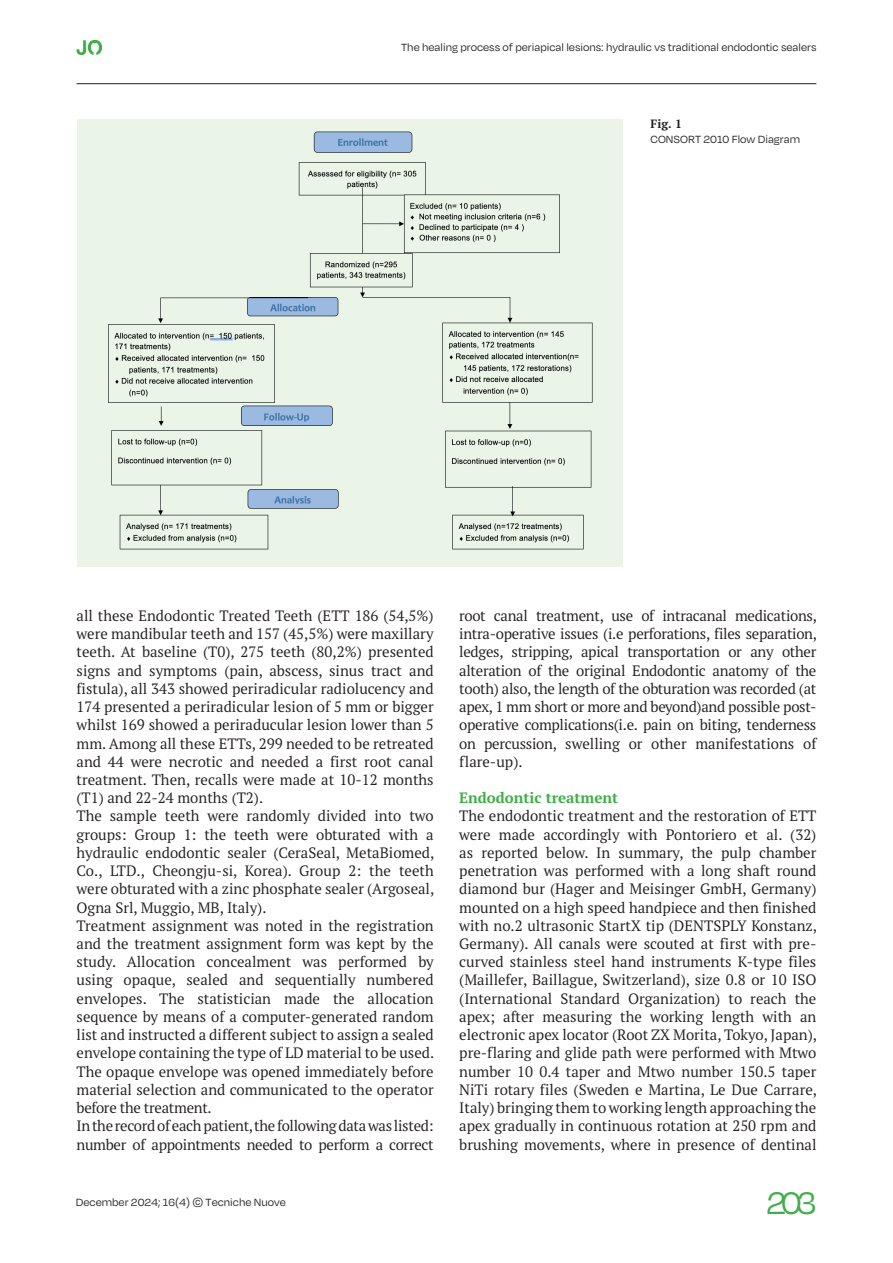
<style>
.page{position:relative;width:893px;height:1263px;background:#fff}
.page>*{position:absolute;margin:0;border:0;box-sizing:border-box;transform-origin:0 0}
.t1{font:36px "Degular";color:#40ae49}
.t2{font:15px/18.3px "PT Serif Pro";color:#231f20;text-align:justify}
.t3{font:700 15px "PT Serif Pro";color:#40ae49}
.t4{font:12px "Degular";color:#231f20}
.t5{font:700 12px "PT Serif Pro";color:#231f20}
</style>
<div class="page">
<hr style="left:77px;top:83px;width:739px;height:1px;background:#231f20">
<svg style="left:77px;top:40px;width:25px;height:15px"></svg>
<div style="left:77px;top:119px;width:545px;height:447px;background:#eaf4e7"></div>
<img style="left:108px;top:131px;width:485px;height:419px">
<p class="t4" style="left:401px;top:41px;width:417px">The healing process of periapical lesions: hydraulic vs traditional endodontic sealers</p>
<p class="t5" style="left:651px;top:116px;width:33px">Fig. 1</p>
<p class="t4" style="left:651px;top:132px;width:151px">CONSORT 2010 Flow Diagram</p>
<p class="t2" style="left:77px;top:606px;width:359px;text-align:left">all these Endodontic Treated Teeth (ETT 186 (54,5%) were mandibular teeth and 157 (45,5%) were maxillary teeth. At baseline (T0), 275 teeth (80,2%) presented signs and symptoms (pain, abscess, sinus tract and fistula), all 343 showed periradicular radiolucency and 174 presented a periradicular lesion of 5 mm or bigger whilst 169 showed a periraducular lesion lower than 5 mm. Among all these ETTs, 299 needed to be retreated and 44 were necrotic and needed a first root canal treatment. Then, recalls were made at 10-12 months (T1) and 22-24 months (T2).<br>The sample teeth were randomly divided into two groups: Group 1: the teeth were obturated with a hydraulic endodontic sealer (CeraSeal, MetaBiomed, Co., LTD., Cheongju-si, Korea). Group 2: the teeth were obturated with a zinc phosphate sealer (Argoseal, Ogna Srl, Muggio, MB, Italy).<br>Treatment assignment was noted in the registration and the treatment assignment form was kept by the study. Allocation concealment was performed by using opaque, sealed and sequentially numbered envelopes. The statistician made the allocation sequence by means of a computer-generated random list and instructed a different subject to assign a sealed envelope containing the type of LD material to be used.<br>The opaque envelope was opened immediately before material selection and communicated to the operator before the treatment.<br>In the record of each patient, the following data was listed: number of appointments needed to perform a correct</p>
<p class="t2" style="left:459px;top:606px;width:359px">root canal treatment, use of intracanal medications, intra-operative issues (i.e perforations, files separation, ledges, stripping, apical transportation or any other alteration of the original Endodontic anatomy of the tooth) also, the length of the obturation was recorded (at apex, 1 mm short or more and beyond)and possible post&shy;operative complications(i.e. pain on biting, tenderness on percussion, swelling or other manifestations of flare-up).</p>
<p class="t3" style="left:459px;top:788px;width:160px">Endodontic treatment</p>
<p class="t2" style="left:459px;top:807px;width:359px">The endodontic treatment and the restoration of ETT were made accordingly with Pontoriero et al. (32) as reported below. In summary, the pulp chamber penetration was performed with a long shaft round diamond bur (Hager and Meisinger GmbH, Germany) mounted on a high speed handpiece and then finished with no.2 ultrasonic StartX tip (DENTSPLY Konstanz, Germany). All canals were scouted at first with pre&shy;curved stainless steel hand instruments K-type files (Maillefer, Baillague, Switzerland), size 0.8 or 10 ISO (International Standard Organization) to reach the apex; after measuring the working length with an electronic apex locator (Root ZX Morita, Tokyo, Japan), pre-flaring and glide path were performed with Mtwo number 10 0.4 taper and Mtwo number 150.5 taper NiTi rotary files (Sweden e Martina, Le Due Carrare, Italy) bringing them to working length approaching the apex gradually in continuous rotation at 250 rpm and brushing movements, where in presence of dentinal</p>
<p class="t4" style="left:76px;top:1195px;width:211px">December 2024; 16(4) © Tecniche Nuove</p>
<h1 class="t1" style="left:766px;top:1181px;width:52px">203</h1>
</div>
